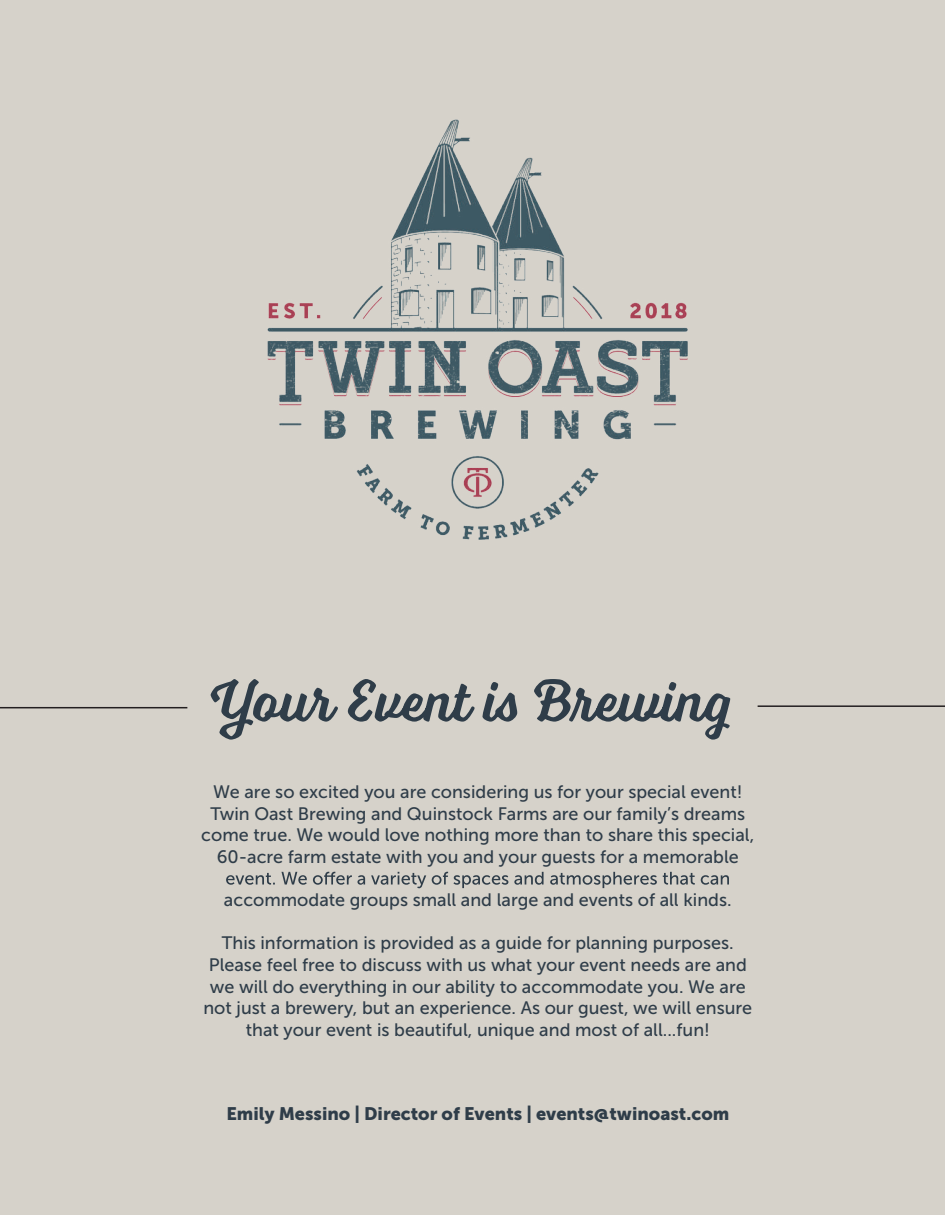
<style>
.page{position:relative;width:945px;height:1215px;background:#d6d2ca}
.page>*{position:absolute;margin:0;border:0;box-sizing:border-box;transform-origin:0 0}
.t1{font:60px "Voltage";color:#2f3d49}
.t2{font:18px/21.6px "Museo Sans 500";color:#2f3d49;text-align:center}
.t3{font:18px "Museo Sans 900";color:#2f3d49}
</style>
<div class="page">
<img style="left:216px;top:68px;width:524px;height:524px">
<svg style="left:253px;top:679px;width:477px;height:61px"></svg>
<hr style="left:0;top:707px;width:187px;height:1px;background:#231f20">
<hr style="left:758px;top:705px;width:187px;height:2px;background:#231f20">
<svg style="left:226px;top:872px;width:503px;height:16px"></svg>
<h1 class="t1" style="left:211px;top:665px;width:46px">Y</h1>
<p class="t2" style="left:201px;top:781px;width:554px">We are so excited you are considering us for your special event!<br>Twin Oast Brewing and Quinstock Farms are our family’s dreams come true. We would love nothing more than to share this special, 60-acre farm estate with you and your guests for a memorable</p>
<p class="t2" style="left:224px;top:889px;width:509px">accommodate groups small and large and events of all kinds.</p>
<p class="t2" style="left:203px;top:932px;width:550px">This information is provided as a guide for planning purposes.<br>Please feel free to discuss with us what your event needs are and we will do everything in our ability to accommodate you. We are not just a brewery, but an experience. As our guest, we will ensure that your event is beautiful, unique and most of all...fun!</p>
<p class="t3" style="left:226px;top:1103px;width:504px">Emily Messino | Director of Events | events@twinoast.com</p>
</div>
